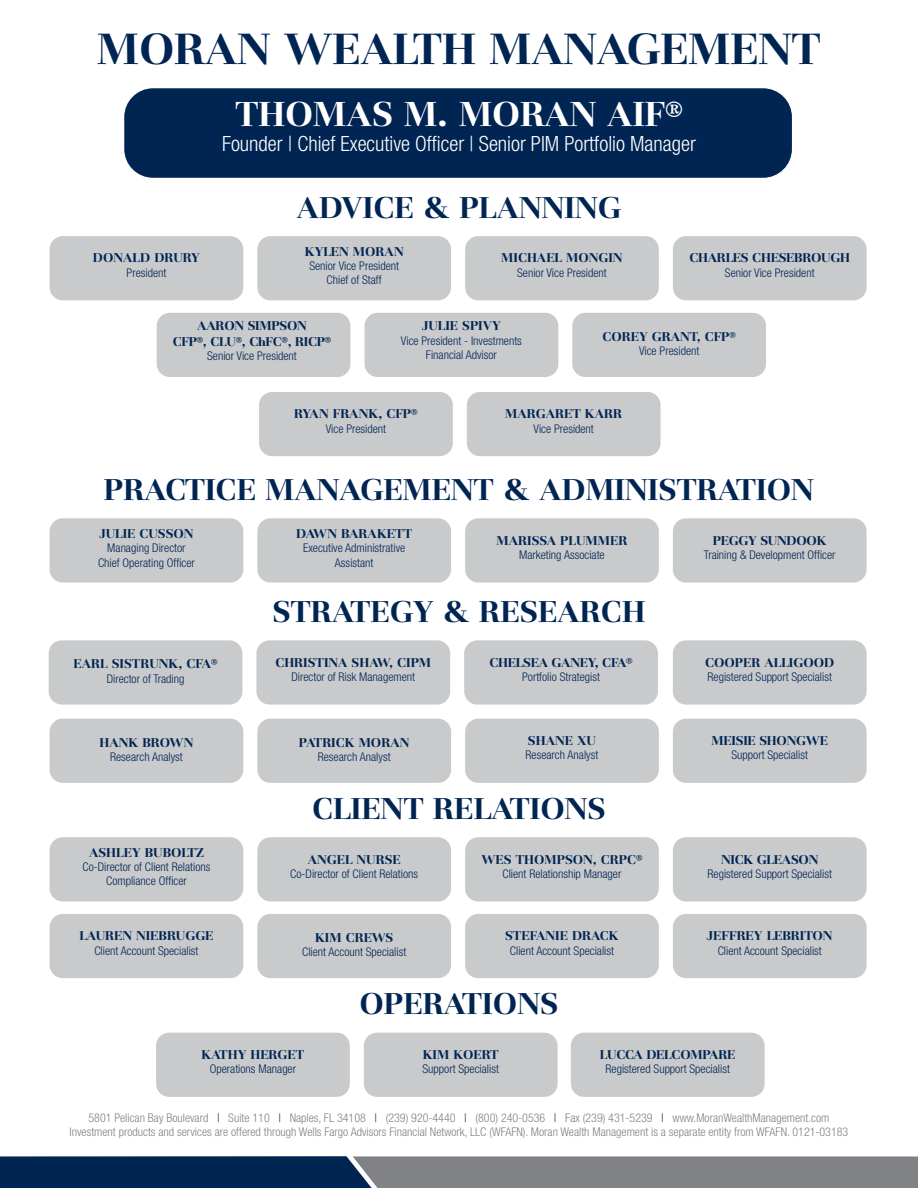
<style>
.page{position:relative;width:918px;height:1188px;background:#fff}
.page>*{position:absolute;margin:0;border:0;box-sizing:border-box;transform-origin:0 0}
.t1{font:700 43.5px "AT Basilia";color:#002553}
.t2{font:700 34.5px "AT Basilia";color:#fff}
.t3{font:700 30px "AT Basilia";color:#002553}
.t4{font:300 condensed 21px "Helvetica Neue";color:#fff}
.t5{font:700 12.75px "AT Basilia";color:#002553}
.t6{font:700 12.75px/15.3px "AT Basilia";letter-spacing:-.02em;color:#002553;text-align:center}
.t7{font:300 condensed 12px/14.4px "Helvetica Neue";color:#002553;text-align:center}
.t8{font:300 condensed 12px/14.4px "Helvetica Neue";color:#808285;text-align:center}
.s1{color:#002553}
</style>
<div class="page">
<svg style="left:0;top:1156px;width:918px;height:32px;background:#506073"></svg>
<div style="left:124px;top:88px;width:668px;height:90px;background:#002553;border-radius:29px"></div>
<div style="left:50px;top:236px;width:193px;height:64px;background:#c9cacc;border-radius:13px"></div>
<div style="left:50px;top:837px;width:193px;height:64px;background:#c9cacc;border-radius:13px"></div>
<div style="left:156px;top:1033px;width:194px;height:64px;background:#c9cacc;border-radius:13px"></div>
<div style="left:50px;top:518px;width:193px;height:65px;background:#c9cacc;border-radius:13px"></div>
<div style="left:50px;top:719px;width:193px;height:64px;background:#c9cacc;border-radius:13px"></div>
<div style="left:365px;top:313px;width:193px;height:64px;background:#c9cacc;border-radius:13px"></div>
<div style="left:157px;top:313px;width:193px;height:64px;background:#c9cacc;border-radius:13px"></div>
<div style="left:50px;top:914px;width:193px;height:64px;background:#c9cacc;border-radius:13px"></div>
<div style="left:465px;top:236px;width:194px;height:64px;background:#c9cacc;border-radius:13px"></div>
<div style="left:465px;top:837px;width:194px;height:64px;background:#c9cacc;border-radius:13px"></div>
<div style="left:673px;top:640px;width:194px;height:65px;background:#c9cacc;border-radius:13px"></div>
<div style="left:465px;top:518px;width:194px;height:65px;background:#c9cacc;border-radius:13px"></div>
<div style="left:256px;top:640px;width:194px;height:65px;background:#c9cacc;border-radius:13px"></div>
<div style="left:465px;top:719px;width:194px;height:64px;background:#c9cacc;border-radius:13px"></div>
<div style="left:259px;top:392px;width:194px;height:64px;background:#c9cacc;border-radius:13px"></div>
<div style="left:465px;top:914px;width:194px;height:64px;background:#c9cacc;border-radius:13px"></div>
<div style="left:257px;top:236px;width:194px;height:64px;background:#c9cacc;border-radius:13px"></div>
<div style="left:257px;top:837px;width:194px;height:64px;background:#c9cacc;border-radius:13px"></div>
<div style="left:364px;top:1033px;width:194px;height:64px;background:#c9cacc;border-radius:13px"></div>
<div style="left:257px;top:518px;width:194px;height:65px;background:#c9cacc;border-radius:13px"></div>
<div style="left:49px;top:640px;width:193px;height:65px;background:#c9cacc;border-radius:13px"></div>
<div style="left:257px;top:719px;width:194px;height:64px;background:#c9cacc;border-radius:13px"></div>
<div style="left:572px;top:313px;width:194px;height:64px;background:#c9cacc;border-radius:13px"></div>
<div style="left:257px;top:914px;width:194px;height:64px;background:#c9cacc;border-radius:13px"></div>
<div style="left:673px;top:236px;width:194px;height:64px;background:#c9cacc;border-radius:13px"></div>
<div style="left:673px;top:837px;width:194px;height:64px;background:#c9cacc;border-radius:13px"></div>
<div style="left:571px;top:1033px;width:194px;height:64px;background:#c9cacc;border-radius:13px"></div>
<div style="left:673px;top:518px;width:194px;height:65px;background:#c9cacc;border-radius:13px"></div>
<div style="left:464px;top:640px;width:194px;height:65px;background:#c9cacc;border-radius:13px"></div>
<div style="left:673px;top:719px;width:194px;height:64px;background:#c9cacc;border-radius:13px"></div>
<div style="left:467px;top:392px;width:194px;height:64px;background:#c9cacc;border-radius:13px"></div>
<div style="left:673px;top:914px;width:194px;height:64px;background:#c9cacc;border-radius:13px"></div>
<h1 class="t1" style="left:97px;top:21px;width:725px">MORAN WEALTH MANAGEMENT</h1>
<h2 class="t2" style="left:235px;top:92px;width:449px">THOMAS M. MORAN AIF®</h2>
<h3 class="t4" style="left:222px;top:132px;width:475px">Founder | Chief Executive Officer | Senior PIM Portfolio Manager</h3>
<p class="t5" style="left:93px;top:250px;width:108px">DONALD DRURY</p>
<p class="t7" style="left:127px;top:265px;width:41px">President</p>
<h3 class="t3" style="left:297px;top:188px;width:326px">ADVICE &amp; PLANNING</h3>
<p class="t5" style="left:305px;top:243px;width:100px">KYLEN MORAN</p>
<p class="t7" style="left:309px;top:258px;width:91px">Senior Vice President<br>Chief of Staff</p>
<p class="t5" style="left:501px;top:250px;width:123px">MICHAEL MONGIN</p>
<p class="t7" style="left:517px;top:265px;width:91px">Senior Vice President</p>
<p class="t6" style="left:689px;top:250px;width:162px">CHARLES CHESEBROUGH</p>
<p class="t7" style="left:725px;top:265px;width:91px">Senior Vice President</p>
<p class="t6" style="left:173px;top:318px;width:160px">AARON SIMPSON<br>CFP®, CLU®, ChFC®, RICP®</p>
<p class="t7" style="left:207px;top:349px;width:91px">Senior Vice President</p>
<p class="t5" style="left:422px;top:318px;width:80px">JULIE SPIVY</p>
<p class="t7" style="left:401px;top:333px;width:123px">Vice President - Investments<br>Financial Advisor</p>
<p class="t5" style="left:602px;top:328px;width:135px">COREY GRANT, CFP®</p>
<p class="t7" style="left:639px;top:344px;width:62px">Vice President</p>
<p class="t5" style="left:294px;top:406px;width:125px">RYAN FRANK, CFP®</p>
<p class="t7" style="left:326px;top:421px;width:62px">Vice President</p>
<p class="t5" style="left:505px;top:406px;width:119px">MARGARET KARR</p>
<p class="t7" style="left:534px;top:421px;width:62px">Vice President</p>
<h3 class="t3" style="left:104px;top:470px;width:712px">PRACTICE MANAGEMENT &amp; ADMINISTRATION</h3>
<p class="t5" style="left:99px;top:525px;width:96px">JULIE CUSSON</p>
<p class="t7" style="left:98px;top:541px;width:98px">Managing Director<br>Chief Operating Officer</p>
<p class="t5" style="left:296px;top:525px;width:117px">DAWN BARAKETT</p>
<p class="t7" style="left:303px;top:541px;width:104px">Executive Administrative<br>Assistant</p>
<p class="t5" style="left:497px;top:532px;width:132px">MARISSA PLUMMER</p>
<p class="t7" style="left:519px;top:547px;width:87px">Marketing Associate</p>
<p class="t6" style="left:713px;top:532px;width:115px">PEGGY SUNDOOK</p>
<p class="t7" style="left:704px;top:547px;width:133px">Training &amp; Development Officer</p>
<h3 class="t3" style="left:273px;top:593px;width:374px">STRATEGY &amp; RESEARCH</h3>
<p class="t5" style="left:74px;top:656px;width:146px">EARL SISTRUNK, CFA®</p>
<p class="t7" style="left:107px;top:671px;width:79px">Director of Trading</p>
<p class="t5" style="left:275px;top:654px;width:157px">CHRISTINA SHAW, CIPM</p>
<p class="t7" style="left:292px;top:669px;width:125px">Director of Risk Management</p>
<p class="t6" style="left:489px;top:655px;width:145px">CHELSEA GANEY, CFA®</p>
<p class="t7" style="left:522px;top:669px;width:79px">Portfolio Strategist</p>
<p class="t5" style="left:705px;top:654px;width:131px">COOPER ALLIGOOD</p>
<p class="t7" style="left:708px;top:669px;width:126px">Registered Support Specialist</p>
<p class="t5" style="left:99px;top:734px;width:95px">HANK BROWN</p>
<p class="t7" style="left:110px;top:749px;width:74px">Research Analyst</p>
<p class="t5" style="left:299px;top:734px;width:112px">PATRICK MORAN</p>
<p class="t7" style="left:318px;top:749px;width:74px">Research Analyst</p>
<p class="t5" style="left:528px;top:732px;width:70px">SHANE XU</p>
<p class="t7" style="left:526px;top:748px;width:74px">Research Analyst</p>
<p class="t6" style="left:712px;top:733px;width:118px">MEISIE SHONGWE</p>
<p class="t7" style="left:732px;top:748px;width:78px">Support Specialist</p>
<h3 class="t3" style="left:312px;top:789px;width:295px">CLIENT RELATIONS</h3>
<p class="t5" style="left:89px;top:844px;width:116px">ASHLEY BUBOLTZ</p>
<p class="t7" style="left:82px;top:860px;width:129px">Co-Director of Client Relations<br>Compliance Officer</p>
<p class="t5" style="left:308px;top:851px;width:95px">ANGEL NURSE</p>
<p class="t7" style="left:290px;top:866px;width:129px">Co-Director of Client Relations</p>
<p class="t5" style="left:481px;top:851px;width:159px">WES THOMPSON, CRPC®️</p>
<p class="t7" style="left:503px;top:866px;width:120px">Client Relationship Manager</p>
<p class="t6" style="left:721px;top:851px;width:99px">NICK GLEASON</p>
<p class="t7" style="left:708px;top:866px;width:126px">Registered Support Specialist</p>
<p class="t5" style="left:79px;top:928px;width:136px">LAUREN NIEBRUGGE</p>
<p class="t7" style="left:94px;top:943px;width:106px">Client Account Specialist</p>
<p class="t5" style="left:315px;top:930px;width:80px">KIM CREWS</p>
<p class="t7" style="left:302px;top:945px;width:106px">Client Account Specialist</p>
<p class="t5" style="left:505px;top:928px;width:115px">STEFANIE DRACK</p>
<p class="t7" style="left:510px;top:943px;width:106px">Client Account Specialist</p>
<p class="t5" style="left:707px;top:928px;width:127px">JEFFREY LEBRITON</p>
<p class="t7" style="left:718px;top:943px;width:106px">Client Account Specialist</p>
<h3 class="t3" style="left:360px;top:985px;width:200px">OPERATIONS</h3>
<p class="t5" style="left:202px;top:1047px;width:104px">KATHY HERGET</p>
<p class="t7" style="left:210px;top:1062px;width:88px">Operations Manager</p>
<p class="t5" style="left:423px;top:1047px;width:78px">KIM KOERT</p>
<p class="t7" style="left:423px;top:1062px;width:78px">Support Specialist</p>
<p class="t6" style="left:600px;top:1047px;width:137px">LUCCA DELCOMPARE</p>
<p class="t7" style="left:606px;top:1062px;width:126px">Registered Support Specialist</p>
<p class="t8" style="left:70px;top:1110px;width:780px">5801 Pelican Bay Boulevard <span class="s1">|</span> Suite 110 <span class="s1">|</span> Naples, FL 34108 <span class="s1">|</span> (239) 920-4440 <span class="s1">|</span> (800) 240-0536 <span class="s1">|</span> Fax (239) 431-5239 <span class="s1">|</span> www.MoranWealthManagement.com<br>Investment products and services are offered through Wells Fargo Advisors Financial Network, LLC (WFAFN). Moran Wealth Management is a separate entity from WFAFN. 0121-03183</p>
</div>
